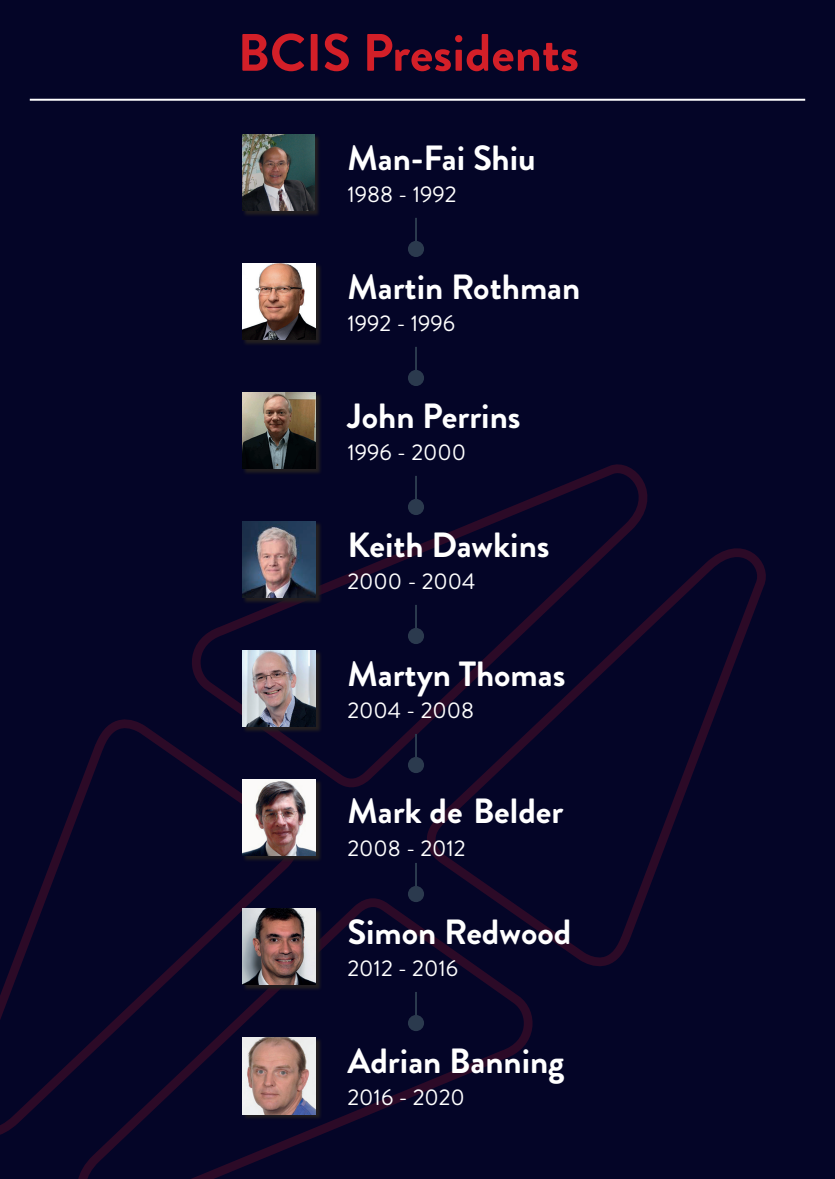
<style>
.page{position:relative;width:835px;height:1179px;background:#fff}
.page>*{position:absolute;margin:0;border:0;box-sizing:border-box;transform-origin:0 0}
.t1{font:700 52.5px "Brandon Grotesque";color:#d31f28}
.t2{font:700 35px "Brandon Grotesque";color:#fff}
.t3{font:22.68px "Brandon Grotesque";color:#fff}
</style>
<div class="page">
<div style="left:0;top:0;width:834px;height:1179px;background:#040527"></div>
<svg style="left:0;top:719px;width:292px;height:416px"></svg>
<svg style="left:63px;top:897px;width:470px;height:282px"></svg>
<svg style="left:410px;top:548px;width:356px;height:421px"></svg>
<svg style="left:178px;top:464px;width:483px;height:324px"></svg>
<svg style="left:244px;top:134px;width:75px;height:81px"></svg>
<img style="left:242px;top:134px;width:72px;height:77px">
<div style="left:242px;top:263px;width:80px;height:83px;background:linear-gradient(to right,#181622,#1a1721)"></div>
<img style="left:242px;top:263px;width:74px;height:77px">
<div style="left:242px;top:392px;width:80px;height:83px;background:linear-gradient(to right,#181622,#1a1721)"></div>
<img style="left:242px;top:392px;width:74px;height:77px">
<svg style="left:242px;top:521px;width:80px;height:83px"></svg>
<img style="left:242px;top:521px;width:74px;height:77px">
<div style="left:242px;top:650px;width:80px;height:83px;background:linear-gradient(to bottom,#171522,#1a1721)"></div>
<img style="left:242px;top:650px;width:74px;height:77px">
<div style="left:242px;top:779px;width:80px;height:83px;background:linear-gradient(to bottom,#171522,#1a1721)"></div>
<img style="left:242px;top:779px;width:74px;height:77px">
<svg style="left:242px;top:908px;width:80px;height:83px"></svg>
<img style="left:242px;top:908px;width:74px;height:77px">
<div style="left:242px;top:1037px;width:80px;height:83px;background:linear-gradient(to right,#181622,#1a1721)"></div>
<img style="left:242px;top:1037px;width:74px;height:77px">
<hr style="left:415px;top:218px;width:2px;height:33px;background:#2b3a4e">
<hr style="left:415px;top:347px;width:2px;height:33px;background:#2b3a4e">
<hr style="left:415px;top:476px;width:2px;height:33px;background:#2b3a4e">
<hr style="left:415px;top:605px;width:2px;height:33px;background:#2b3a4e">
<hr style="left:415px;top:734px;width:2px;height:33px;background:#2b3a4e">
<hr style="left:415px;top:863px;width:2px;height:33px;background:#2b3a4e">
<hr style="left:415px;top:992px;width:2px;height:33px;background:#2b3a4e">
<hr style="left:30px;top:99px;width:775px;height:2px;background:#fff">
<div style="left:408px;top:241px;width:16px;height:16px;background:#2b3a4e;border-radius:50%"></div>
<div style="left:408px;top:370px;width:16px;height:16px;background:#2b3a4e;border-radius:50%"></div>
<div style="left:408px;top:499px;width:16px;height:16px;background:#2b3a4e;border-radius:50%"></div>
<div style="left:408px;top:628px;width:16px;height:16px;background:#2b3a4e;border-radius:50%"></div>
<div style="left:408px;top:757px;width:16px;height:16px;background:#2b3a4e;border-radius:50%"></div>
<div style="left:408px;top:886px;width:16px;height:16px;background:#2b3a4e;border-radius:50%"></div>
<div style="left:408px;top:1015px;width:16px;height:16px;background:#2b3a4e;border-radius:50%"></div>
<h1 class="t1" style="left:237px;top:16px;width:343px">BCIS Presidents</h1>
<p class="t2" style="left:347px;top:133px;width:190px">Man-Fai Shiu</p>
<p class="t3" style="left:347px;top:179px;width:110px">1988 - 1992</p>
<p class="t2" style="left:347px;top:262px;width:234px">Martin Rothman</p>
<p class="t3" style="left:347px;top:308px;width:109px">1992 - 1996</p>
<p class="t2" style="left:347px;top:391px;width:175px">John Perrins</p>
<p class="t3" style="left:347px;top:437px;width:120px">1996 - 2000</p>
<p class="t2" style="left:347px;top:520px;width:203px">Keith Dawkins</p>
<p class="t3" style="left:347px;top:566px;width:129px">2000 - 2004</p>
<p class="t2" style="left:347px;top:649px;width:219px">Martyn Thomas</p>
<p class="t3" style="left:347px;top:695px;width:128px">2004 - 2008</p>
<p class="t2" style="left:347px;top:786px;width:217px">Mark de Belder</p>
<p class="t3" style="left:347px;top:832px;width:120px">2008 - 2012</p>
<p class="t2" style="left:347px;top:907px;width:225px">Simon Redwood</p>
<p class="t3" style="left:347px;top:952px;width:112px">2012 - 2016</p>
<p class="t2" style="left:347px;top:1036px;width:218px">Adrian Banning</p>
<p class="t3" style="left:347px;top:1081px;width:119px">2016 - 2020</p>
</div>
